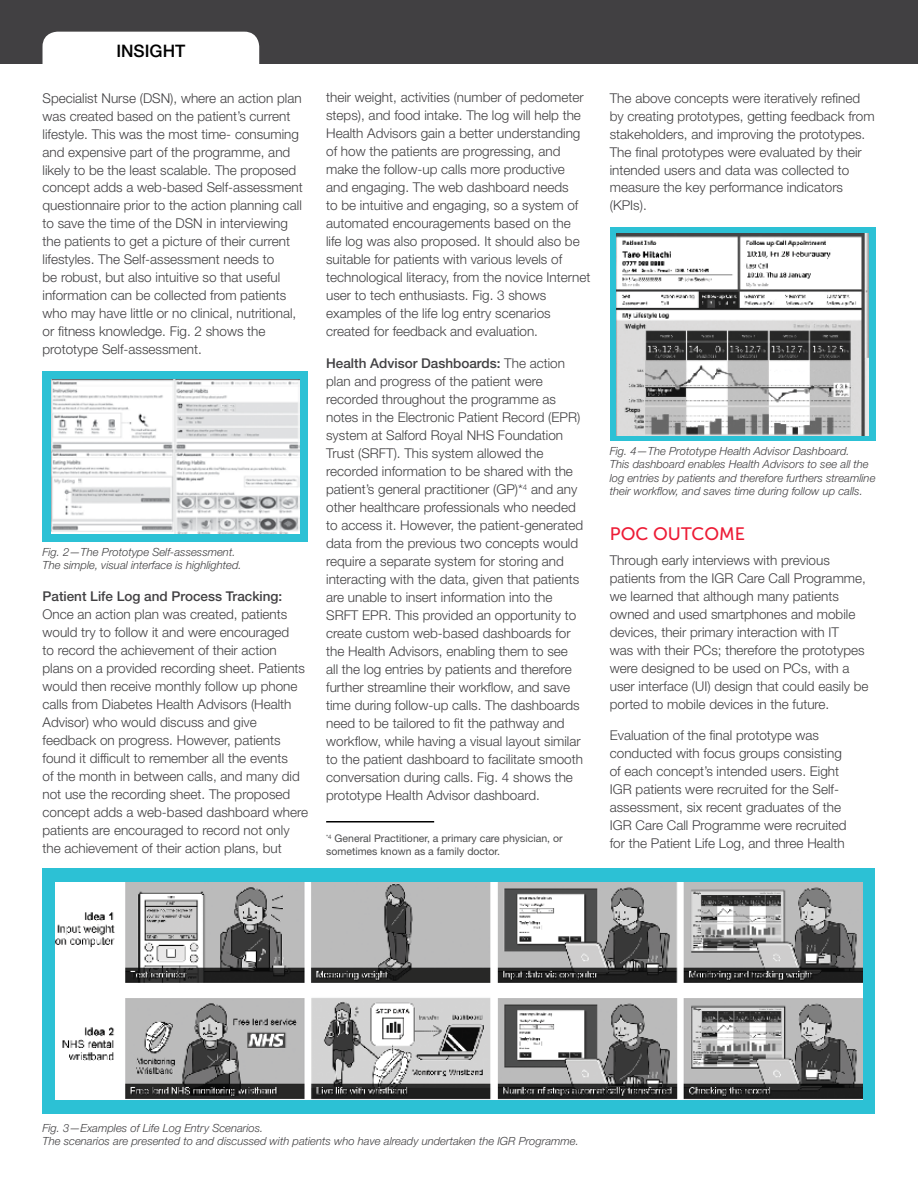
<style>
.page{position:relative;width:918px;height:1188px;background:#fff}
.page>*{position:absolute;margin:0;border:0;box-sizing:border-box;transform-origin:0 0}
.t1{font:18px "Museo Sans 500";color:#ed1b35}
.t2{font:500 17.25px "Helvetica Neue LT Std";color:#000}
.t3{font:300 13.5px/18px "Helvetica Neue LT Std";color:#414042}
.t4{font:500 13.5px "Helvetica Neue LT Std";color:#414042}
.t5{font:italic 300 11.25px/13.5px "Helvetica Neue LT Std";color:#414042}
.t6{font:10.5px/12.6px "Helvetica Neue LT Std";color:#4c4c4d}
.s1{font-weight:500}
</style>
<div class="page">
<div style="left:0;top:0;width:918px;height:64px;background:#414042"></div>
<div style="left:43px;top:32px;width:216px;height:32px;background:#fff"></div>
<div style="left:43px;top:372px;width:265px;height:170px;background:#2cc1d5"></div>
<img style="left:51px;top:380px;width:248px;height:154px">
<hr style="left:326px;top:821px;width:108px;height:2px;background:#000">
<div style="left:610px;top:228px;width:265px;height:213px;background:#2cc1d5"></div>
<img style="left:616px;top:234px;width:253px;height:201px">
<div style="left:43px;top:868px;width:832px;height:245px;background:#2cc1d5"></div>
<img style="left:55px;top:882px;width:808px;height:217px">
<p class="t2" style="left:116px;top:40px;width:70px">INSIGHT</p>
<p class="t3" style="left:43px;top:88px;width:262px">Specialist Nurse (DSN), where an action plan was created based on the patient’s current lifestyle. This was the most time- consuming and expensive part of the programme, and likely to be the least scalable. The proposed concept adds a web-based Self-assessment questionnaire prior to the action planning call to save the time of the DSN in interviewing the patients to get a picture of their current lifestyles. The Self-assessment needs to<br>be robust, but also intuitive so that useful information can be collected from patients who may have little or no clinical, nutritional, or fitness knowledge. Fig. 2 shows the prototype Self-assessment.</p>
<p class="t5" style="left:43px;top:545px;width:201px">Fig. 2—The Prototype Self-assessment.<br>The simple, visual interface is highlighted.</p>
<p class="t4" style="left:43px;top:588px;width:241px">Patient Life Log and Process Tracking:</p>
<p class="t3" style="left:43px;top:605px;width:267px">Once an action plan was created, patients would try to follow it and were encouraged<br>to record the achievement of their action plans on a provided recording sheet. Patients would then receive monthly follow up phone calls from Diabetes Health Advisors (Health Advisor) who would discuss and give feedback on progress. However, patients found it difficult to remember all the events<br>of the month in between calls, and many did not use the recording sheet. The proposed concept adds a web-based dashboard where patients are encouraged to record not only the achievement of their action plans, but</p>
<p class="t3" style="left:326px;top:88px;width:266px">their weight, activities (number of pedometer steps), and food intake. The log will help the Health Advisors gain a better understanding of how the patients are progressing, and make the follow-up calls more productive<br>and engaging. The web dashboard needs<br>to be intuitive and engaging, so a system of automated encouragements based on the<br>life log was also proposed. It should also be suitable for patients with various levels of technological literacy, from the novice Internet user to tech enthusiasts. Fig. 3 shows examples of the life log entry scenarios created for feedback and evaluation.</p>
<p class="t3" style="left:326px;top:354px;width:259px"><span class="s1">Health Advisor Dashboards:</span> The action plan and progress of the patient were recorded throughout the programme as notes in the Electronic Patient Record (EPR) system at Salford Royal NHS Foundation Trust (SRFT). This system allowed the recorded information to be shared with the patient’s general practitioner (GP)*<sup>4</sup> and any other healthcare professionals who needed to access it. However, the patient-generated data from the previous two concepts would require a separate system for storing and interacting with the data, given that patients are unable to insert information into the SRFT EPR. This provided an opportunity to create custom web-based dashboards for the Health Advisors, enabling them to see all the log entries by patients and therefore further streamline their workflow, and save time during follow-up calls. The dashboards need to be tailored to fit the pathway and workflow, while having a visual layout similar to the patient dashboard to facilitate smooth conversation during calls. Fig. 4 shows the prototype Health Advisor dashboard.</p>
<p class="t6" style="left:326px;top:832px;width:238px"><sup>*4</sup> General Practitioner, a primary care physician, or sometimes known as a family doctor.</p>
<p class="t3" style="left:610px;top:88px;width:266px">The above concepts were iteratively refined by creating prototypes, getting feedback from stakeholders, and improving the prototypes.<br>The final prototypes were evaluated by their intended users and data was collected to measure the key performance indicators (KPIs).</p>
<p class="t5" style="left:610px;top:444px;width:267px">Fig. 4—The Prototype Health Advisor Dashboard.<br>This dashboard enables Health Advisors to see all the log entries by patients and therefore furthers streamline their workflow, and saves time during follow up calls.</p>
<h1 class="t1" style="left:610px;top:524px;width:137px">POC OUTCOME</h1>
<p class="t3" style="left:610px;top:551px;width:260px">Through early interviews with previous patients from the IGR Care Call Programme, we learned that although many patients owned and used smartphones and mobile devices, their primary interaction with IT<br>was with their PCs; therefore the prototypes were designed to be used on PCs, with a user interface (UI) design that could easily be ported to mobile devices in the future.</p>
<p class="t3" style="left:610px;top:726px;width:238px">Evaluation of the final prototype was conducted with focus groups consisting of each concept’s intended users. Eight IGR patients were recruited for the Self&shy;assessment, six recent graduates of the IGR Care Call Programme were recruited for the Patient Life Log, and three Health</p>
<p class="t5" style="left:43px;top:1121px;width:538px">Fig. 3—Examples of Life Log Entry Scenarios.<br>The scenarios are presented to and discussed with patients who have already undertaken the IGR Programme.</p>
</div>
